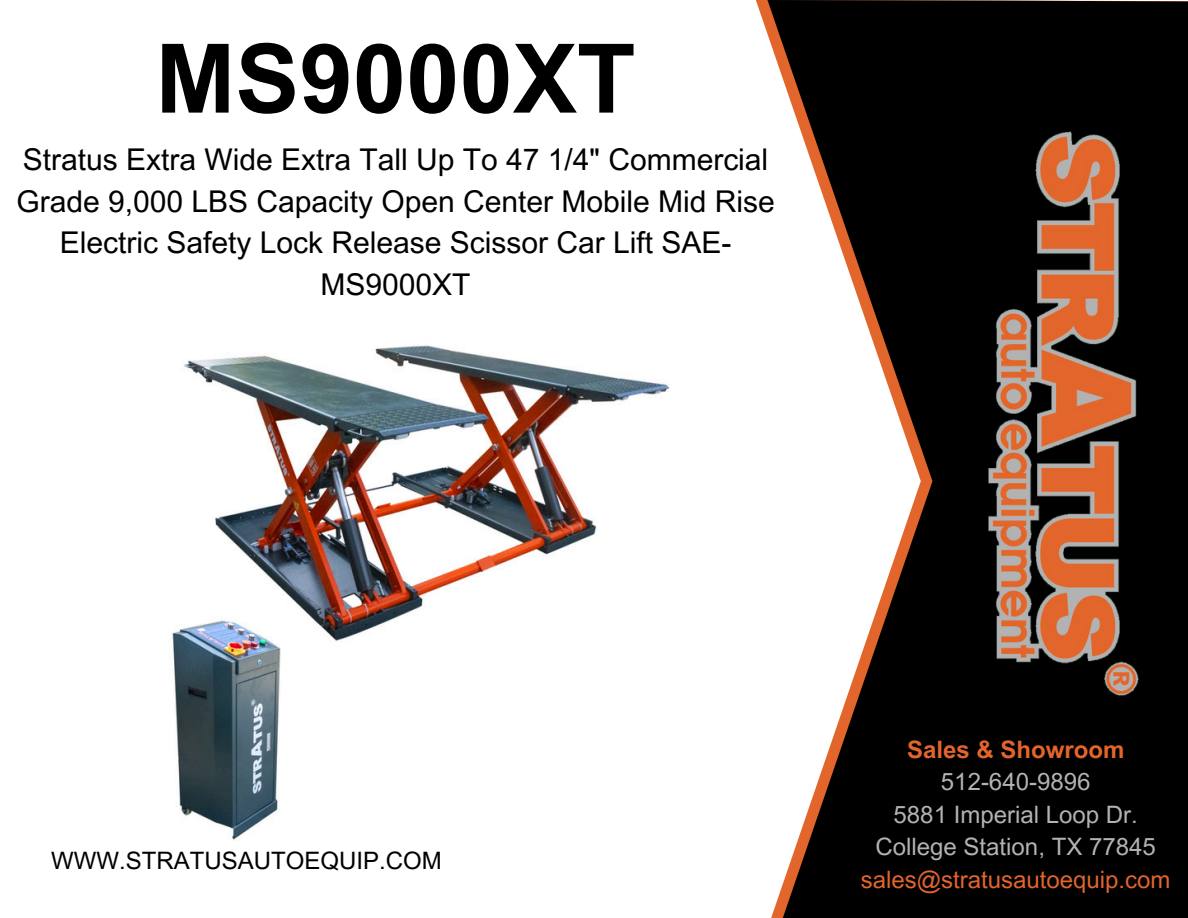
<style>
.page{position:relative;width:1188px;height:918px;background:#fff}
.page>*{position:absolute;margin:0;border:0;box-sizing:border-box;transform-origin:0 0}
.t1{font:700 96px "Arial MT Pro";color:#000}
.t2{font:30px/41.7px "Arial MT Pro";color:#000;text-align:center}
.t3{font:24px "Arial MT Pro";color:#b3b3b3}
.t4{font:24px "Arial MT Pro";color:#e2652b}
.t5{font:24px "Arial MT Pro";color:#000}
.t6{font:700 24px "Arial MT Pro";color:#e2652b}
</style>
<div class="page">
<img style="left:172px;top:345px;width:498px;height:495px">
<svg style="left:767px;top:0;width:421px;height:918px;fill:#000"></svg>
<img style="left:970px;top:110px;width:184px;height:608px">
<p class="t1" style="left:155px;top:43px;width:482px">MS9000XT</p>
<p class="t2" style="left:16px;top:142px;width:760px">Stratus Extra Wide Extra Tall Up To 47 1/4" Commercial Grade 9,000 LBS Capacity Open Center Mobile Mid Rise Electric Safety Lock Release Scissor Car Lift SAE-MS9000XT</p>
<p class="t5" style="left:51px;top:852px;width:392px">WWW.STRATUSAUTOEQUIP.COM</p>
<p class="t6" style="left:907px;top:740px;width:219px">Sales &amp; Showroom</p>
<h1 class="t3" style="left:941px;top:773px;width:151px">512-640-9896</h1>
<h2 class="t3" style="left:894px;top:805px;width:246px">5881 Imperial Loop Dr.</h2>
<p class="t3" style="left:876px;top:838px;width:282px">College Station, TX 77845</p>
<h3 class="t4" style="left:861px;top:871px;width:311px">sales@stratusautoequip.com</h3>
</div>
